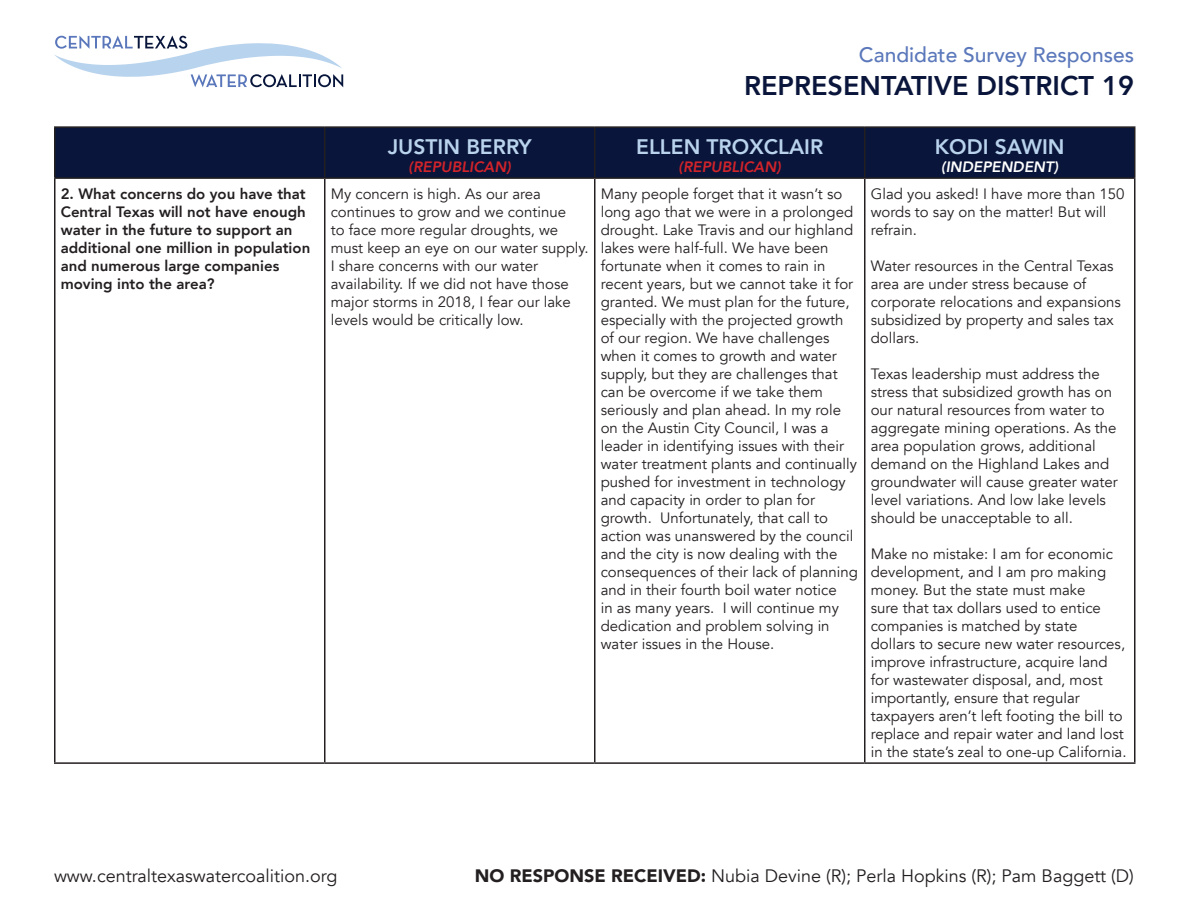
<style>
.page{position:relative;width:1188px;height:918px;background:#fff}
.page>*{position:absolute;margin:0;border:0;box-sizing:border-box;transform-origin:0 0}
.t1{font:800 27px "Avenir";color:#0a153b}
.t2{font:800 21px "Avenir";color:#b9d3ed}
.t3{font:500 21px "Avenir";color:#5b78bb}
.t4{font:18px "Avenir";color:#231f20}
.t5{font:15px/18px "Avenir";color:#231f20}
.t6{font:800 15px/18px "Avenir";color:#231f20}
.t7{font:italic 800 15px "Avenir";color:#d1232a}
.t8{font:italic 800 15px "Avenir";color:#fff}
.s1{font-weight:900}
</style>
<div class="page">
<svg style="left:55px;top:36px;width:288px;height:51px"></svg>
<div style="left:56px;top:128px;width:1078px;height:49px;background:#0a153b"></div>
<hr style="left:54px;top:126px;width:271px;height:2px;background:#231f20">
<hr style="left:54px;top:128px;width:2px;height:49px;background:#231f20">
<hr style="left:325px;top:126px;width:270px;height:2px;background:#231f20">
<hr style="left:324px;top:128px;width:2px;height:49px;background:#231f20">
<hr style="left:595px;top:126px;width:270px;height:2px;background:#231f20">
<hr style="left:594px;top:128px;width:2px;height:49px;background:#231f20">
<hr style="left:865px;top:126px;width:271px;height:2px;background:#231f20">
<hr style="left:864px;top:128px;width:2px;height:49px;background:#231f20">
<hr style="left:1134px;top:128px;width:2px;height:49px;background:#231f20">
<hr style="left:54px;top:177px;width:271px;height:2px;background:#231f20">
<hr style="left:54px;top:179px;width:2px;height:583px;background:#231f20">
<hr style="left:325px;top:177px;width:270px;height:2px;background:#231f20">
<hr style="left:324px;top:179px;width:2px;height:583px;background:#231f20">
<hr style="left:595px;top:177px;width:270px;height:2px;background:#231f20">
<hr style="left:594px;top:179px;width:2px;height:583px;background:#231f20">
<hr style="left:865px;top:177px;width:271px;height:2px;background:#231f20">
<hr style="left:864px;top:179px;width:2px;height:583px;background:#231f20">
<hr style="left:1134px;top:179px;width:2px;height:583px;background:#231f20">
<hr style="left:54px;top:762px;width:271px;height:2px;background:#231f20">
<hr style="left:325px;top:762px;width:270px;height:2px;background:#231f20">
<hr style="left:595px;top:762px;width:270px;height:2px;background:#231f20">
<hr style="left:865px;top:762px;width:271px;height:2px;background:#231f20">
<p class="t2" style="left:388px;top:130px;width:145px">JUSTIN BERRY</p>
<p class="t7" style="left:409px;top:158px;width:104px">(REPUBLICAN)</p>
<h2 class="t3" style="left:859px;top:36px;width:277px">Candidate Survey Responses</h2>
<h1 class="t1" style="left:744px;top:64px;width:391px">REPRESENTATIVE DISTRICT 19</h1>
<p class="t2" style="left:636px;top:130px;width:189px">ELLEN TROXCLAIR</p>
<p class="t7" style="left:679px;top:158px;width:104px">(REPUBLICAN)</p>
<p class="t2" style="left:935px;top:130px;width:131px">KODI SAWIN</p>
<p class="t8" style="left:941px;top:158px;width:118px">(INDEPENDENT)</p>
<p class="t6" style="left:61px;top:185px;width:251px">2. What concerns do you have that<br>Central Texas will not have enough water in the future to support an additional one million in population and numerous large companies moving into the area?</p>
<p class="t5" style="left:331px;top:185px;width:259px">My concern is high. As our area continues to grow and we continue<br>to face more regular droughts, we must keep an eye on our water supply.<br>I share concerns with our water availability. If we did not have those major storms in 2018, I fear our lake levels would be critically low.</p>
<p class="t5" style="left:601px;top:185px;width:259px">Many people forget that it wasn’t so long ago that we were in a prolonged drought. Lake Travis and our highland lakes were half-full. We have been fortunate when it comes to rain in recent years, but we cannot take it for granted. We must plan for the future, especially with the projected growth of our region. We have challenges when it comes to growth and water supply, but they are challenges that can be overcome if we take them seriously and plan ahead. In my role on the Austin City Council, I was a leader in identifying issues with their water treatment plants and continually pushed for investment in technology and capacity in order to plan for growth. Unfortunately, that call to action was unanswered by the council and the city is now dealing with the consequences of their lack of planning and in their fourth boil water notice<br>in as many years. I will continue my dedication and problem solving in water issues in the House.</p>
<p class="t5" style="left:871px;top:185px;width:255px">Glad you asked! I have more than 150 words to say on the matter! But will refrain.</p>
<p class="t5" style="left:871px;top:257px;width:252px">Water resources in the Central Texas area are under stress because of corporate relocations and expansions subsidized by property and sales tax dollars.</p>
<p class="t5" style="left:871px;top:365px;width:249px">Texas leadership must address the stress that subsidized growth has on our natural resources from water to aggregate mining operations. As the area population grows, additional demand on the Highland Lakes and groundwater will cause greater water level variations. And low lake levels should be unacceptable to all.</p>
<p class="t5" style="left:871px;top:545px;width:257px">Make no mistake: I am for economic development, and I am pro making money. But the state must make<br>sure that tax dollars used to entice companies is matched by state<br>dollars to secure new water resources, improve infrastructure, acquire land for wastewater disposal, and, most importantly, ensure that regular taxpayers aren’t left footing the bill to replace and repair water and land lost in the state’s zeal to one-up California.</p>
<p class="t4" style="left:54px;top:865px;width:285px">www.centraltexaswatercoalition.org</p>
<p class="t4" style="left:475px;top:865px;width:661px"><span class="s1">NO RESPONSE RECEIVED:</span> Nubia Devine (R); Perla Hopkins (R); Pam Baggett (D)</p>
</div>
